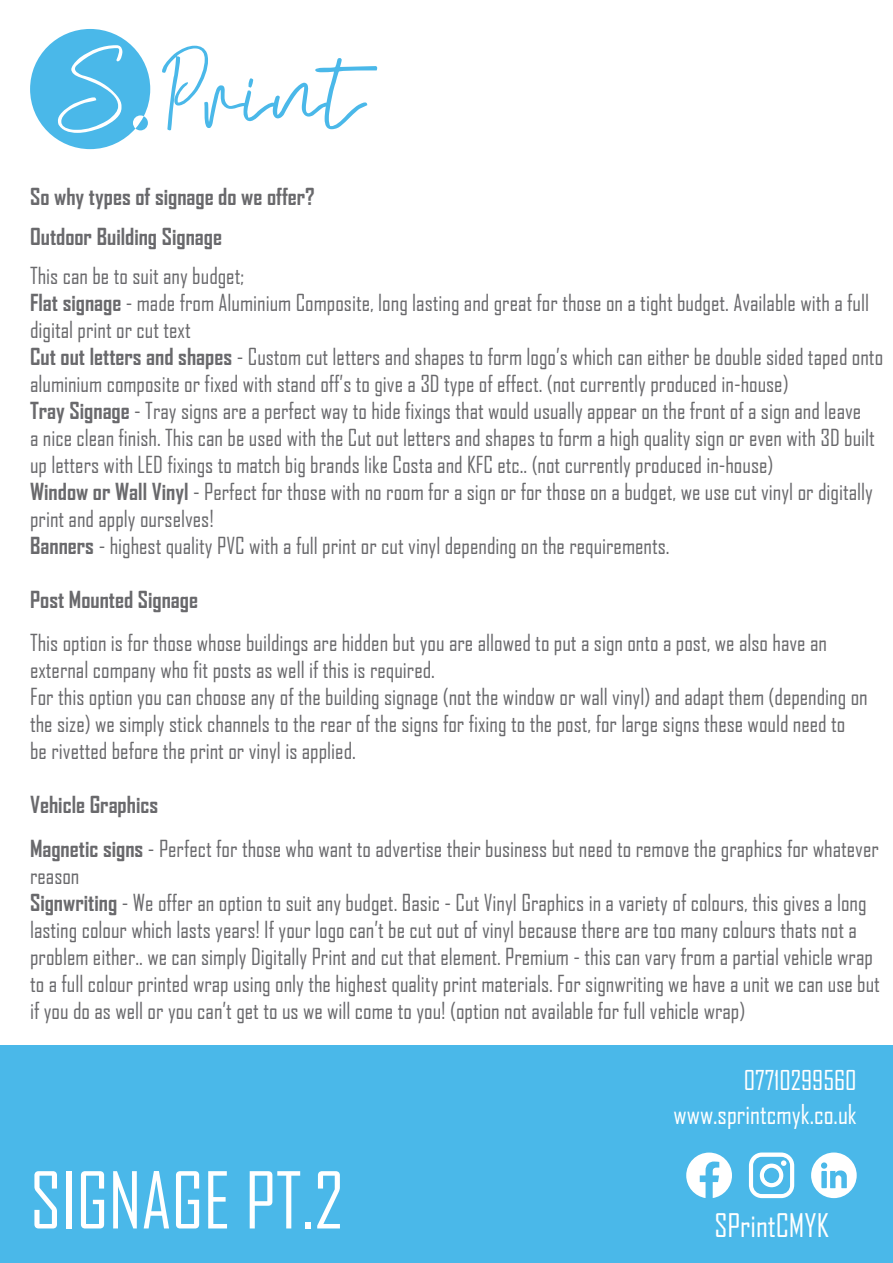
<style>
.page{position:relative;width:893px;height:1263px;background:#fff}
.page>*{position:absolute;margin:0;border:0;box-sizing:border-box;transform-origin:0 0}
.t1{font:75px "Agency FB";color:#fff}
.t2{font:31.2px "Agency FB";color:#fff}
.t3{font:26.25px "Agency FB";color:#fff}
.t4{font:22.5px/27px "Agency FB";color:#69696c}
.t5{font:700 22.5px/39.9px "Agency FB";color:#69696c}
.s1{font-weight:700}
</style>
<div class="page">
<div style="left:0;top:1046px;width:893px;height:217px;background:#4ab8e9"></div>
<svg style="left:162px;top:46px;width:215px;height:84px"></svg>
<svg style="left:749px;top:1152px;width:45px;height:46px"></svg>
<svg style="left:686px;top:1152px;width:46px;height:46px"></svg>
<svg style="left:811px;top:1152px;width:46px;height:46px"></svg>
<svg style="left:30px;top:29px;width:120px;height:120px"></svg>
<p class="t5" style="left:30px;top:176px;width:286px">So why types of signage do we offer?<br>Outdoor Building Signage</p>
<p class="t4" style="left:30px;top:262px;width:855px">This can be to suit any budget;<br><span class="s1">Flat signage</span> - made from Aluminium Composite, long lasting and great for those on a tight budget. Available with a full digital print or cut text<br><span class="s1">Cut out letters and shapes</span> - Custom cut letters and shapes to form logo’s which can either be double sided taped onto aluminium composite or fixed with stand off’s to give a 3D type of effect. (not currently produced in-house)<br><span class="s1">Tray Signage</span> - Tray signs are a perfect way to hide fixings that would usually appear on the front of a sign and leave<br>a nice clean finish. This can be used with the Cut out letters and shapes to form a high quality sign or even with 3D built up letters with LED fixings to match big brands like Costa and KFC etc.. (not currently produced in-house)<br><span class="s1">Window or Wall Vinyl</span> - Perfect for those with no room for a sign or for those on a budget, we use cut vinyl or digitally print and apply ourselves!<br><span class="s1">Banners</span> - highest quality PVC with a full print or cut vinyl depending on the requirements.</p>
<p class="t5" style="left:30px;top:579px;width:170px">Post Mounted Signage</p>
<p class="t4" style="left:30px;top:629px;width:839px">This option is for those whose buildings are hidden but you are allowed to put a sign onto a post, we also have an external company who fit posts as well if this is required.<br>For this option you can choose any of the building signage (not the window or wall vinyl) and adapt them (depending on the size) we simply stick channels to the rear of the signs for fixing to the post, for large signs these would need to be rivetted before the print or vinyl is applied.</p>
<p class="t4" style="left:30px;top:783px;width:850px;line-height:43.2px"><span class="s1">Vehicle Graphics<br>Magnetic signs</span> - Perfect for those who want to advertise their business but need to remove the graphics for whatever</p>
<p class="t4" style="left:30px;top:861px;width:851px">reason<br><span class="s1">Signwriting</span> - We offer an option to suit any budget. Basic - Cut Vinyl Graphics in a variety of colours, this gives a long lasting colour which lasts years! If your logo can’t be cut out of vinyl because there are too many colours thats not a problem either.. we can simply Digitally Print and cut that element. Premium - this can vary from a partial vehicle wrap to a full colour printed wrap using only the highest quality print materials. For signwriting we have a unit we can use but if you do as well or you can’t get to us we will come to you! (option not available for full vehicle wrap)</p>
<p class="t3" style="left:744px;top:1064px;width:114px">07710299560</p>
<h1 class="t1" style="left:30px;top:1155px;width:315px">SIGNAGE PT.2</h1>
<p class="t3" style="left:673px;top:1098px;width:185px">www.sprintcmyk.co.uk</p>
<h2 class="t2" style="left:714px;top:1207px;width:116px">SPrintCMYK</h2>
</div>
